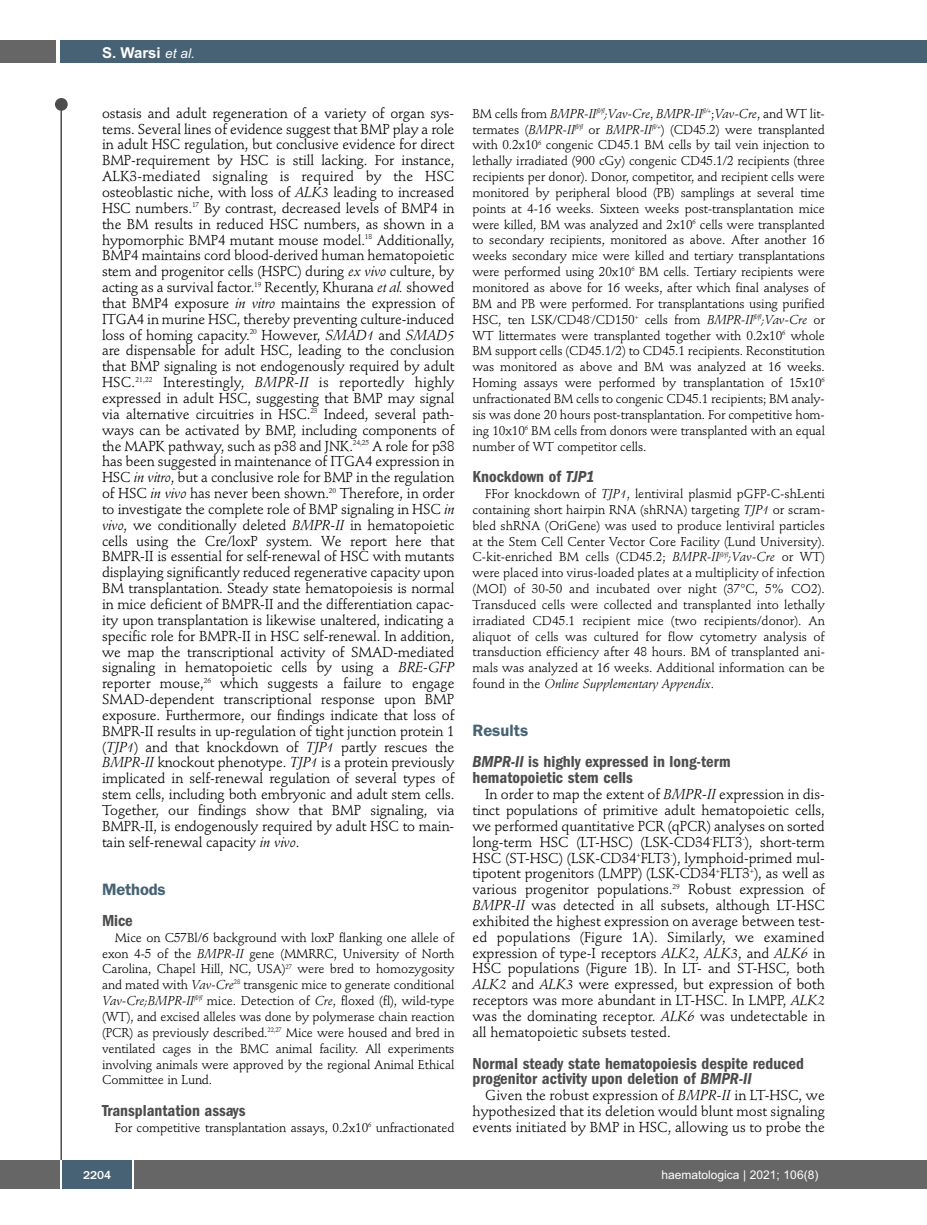
<style>
.page{position:relative;width:927px;height:1225px;background:#fff}
.page>*{position:absolute;margin:0;border:0;box-sizing:border-box;transform-origin:0 0}
.t1{font:600 condensed 16.5px/31px "Franklin Gothic";color:#4d4d4d}
.t2{font:600 16.5px "Franklin Gothic";letter-spacing:-.01em;color:#466274}
.t3{font:700 15px "Arial";color:#fff}
.t4{font:14.25px/15.9px "Stempel Schneidler";letter-spacing:-.005em;color:#000;text-align:justify}
.t5{font:12.75px/15.9px "Stempel Schneidler";letter-spacing:-.01em;color:#000;text-align:justify}
.t6{font:12px "Arial";color:#fff}
.t7{font:500 12px "Franklin Gothic";color:#fff}
.s1{font-weight:400;font-style:italic;font-size:13.5px}
.s2{font-style:italic}
.s3{font-stretch:normal;color:#466274}
</style>
<div class="page">
<div style="left:911px;top:40px;width:16px;height:22px;background:#466274"></div>
<div style="left:910px;top:1160px;width:17px;height:28px;background:#666"></div>
<div style="left:55px;top:98px;width:13px;height:13px;background:#4d4d4d;border-radius:50%"></div>
<hr style="left:60px;top:101px;width:2px;height:1061px;background:#4d4d4d">
<div style="left:60px;top:40px;width:852px;height:22px;background:#466274"></div>
<div style="left:0;top:40px;width:56px;height:22px;background:#666"></div>
<div style="left:0;top:1160px;width:911px;height:28px;background:#666"></div>
<div style="left:62px;top:1160px;width:71px;height:28px;background:#466274"></div>
<hr style="left:60px;top:1160px;width:2px;height:28px;background:#fff">
<svg style="left:133px;top:1160px;width:1px;height:28px"></svg>
<p class="t3" style="left:102px;top:44px;width:94px">S. Warsi <span class="s1">et al.</span></p>
<p class="t4" style="left:102px;top:106px;width:354px">ostasis and adult regeneration of a variety of organ sys&shy;tems. Several lines of evidence suggest that BMP play a role in adult HSC regulation, but conclusive evidence for direct BMP-requirement by HSC is still lacking. For instance, ALK3-mediated signaling is required by the HSC osteoblastic niche, with loss of <span class="s2">ALK3</span> leading to increased HSC numbers.<sup>17</sup> By contrast, decreased levels of BMP4 in the BM results in reduced HSC numbers, as shown in a hypomorphic BMP4 mutant mouse model.<sup>18</sup> Additionally, BMP4 maintains cord blood-derived human hematopoietic stem and progenitor cells (HSPC) during <span class="s2">ex vivo</span> culture, by acting as a survival factor.<sup>19</sup> Recently, Khurana <span class="s2">et al.</span> showed that BMP4 exposure <span class="s2">in vitro</span> maintains the expression of ITGA4 in murine HSC, thereby preventing culture-induced loss of homing capacity.<sup>20</sup> However, <span class="s2">SMAD1</span> and <span class="s2">SMAD5 </span>are dispensable for adult HSC, leading to the conclusion that BMP signaling is not endogenously required by adult HSC.<sup>21,22</sup> Interestingly, <span class="s2">BMPR-II</span> is reportedly highly expressed in adult HSC, suggesting that BMP may signal via alternative circuitries in HSC.<sup>23</sup> Indeed, several path&shy;ways can be activated by BMP, including components of the MAPK pathway, such as p38 and JNK.<sup>24,25</sup> A role for p38 has been suggested in maintenance of ITGA4 expression in HSC <span class="s2">in vitro</span>, but a conclusive role for BMP in the regulation of HSC <span class="s2">in vivo</span> has never been shown.<sup>20</sup> Therefore, in order to investigate the complete role of BMP signaling in HSC <span class="s2">in vivo</span>, we conditionally deleted <span class="s2">BMPR-II</span> in hematopoietic cells using the Cre/loxP system. We report here that BMPR-II is essential for self-renewal of HSC with mutants displaying significantly reduced regenerative capacity upon BM transplantation. Steady state hematopoiesis is normal in mice deficient of BMPR-II and the differentiation capac&shy;ity upon transplantation is likewise unaltered, indicating a specific role for BMPR-II in HSC self-renewal. In addition, we map the transcriptional activity of SMAD-mediated signaling in hematopoietic cells by using a <span class="s2">BRE-GFP </span>reporter mouse,<sup>26</sup> which suggests a failure to engage SMAD-dependent transcriptional response upon BMP exposure. Furthermore, our findings indicate that loss of BMPR-II results in up-regulation of tight junction protein 1 (<span class="s2">TJP1</span>) and that knockdown of <span class="s2">TJP1</span> partly rescues the <span class="s2">BMPR-II</span> knockout phenotype. <span class="s2">TJP1</span> is a protein previously implicated in self-renewal regulation of several types of stem cells, including both embryonic and adult stem cells.<br>Together, our findings show that BMP signaling, via BMPR-II, is endogenously required by adult HSC to main&shy;tain self-renewal capacity <span class="s2">in vivo</span>.</p>
<p class="t2" style="left:102px;top:883px;width:65px">Methods</p>
<p class="t1" style="left:102px;top:906px;width:32px">Mice</p>
<p class="t5" style="left:102px;top:930px;width:354px;text-indent:13px">Mice on C57Bl/6 background with loxP flanking one allele of exon 4-5 of the <span class="s2">BMPR-II</span> gene (MMRRC, University of North Carolina, Chapel Hill, NC, USA)<sup>27</sup> were bred to homozygosity and mated with <span class="s2">Vav-Cre</span><sup>28</sup> transgenic mice to generate conditional <span class="s2">Vav-Cre;BMPR-II</span><sup>fl/fl</sup> mice. Detection of <span class="s2">Cre</span>, floxed (fl), wild-type (WT), and excised alleles was done by polymerase chain reaction (PCR) as previously described.<sup>22,27</sup> Mice were housed and bred in ventilated cages in the BMC animal facility. All experiments involving animals were approved by the regional Animal Ethical Committee in Lund.</p>
<p class="t1" style="left:102px;top:1096px;width:145px">Transplantation assays</p>
<p class="t5" style="left:115px;top:1120px;width:341px">For competitive transplantation assays, 0.2x10<sup>6</sup> unfractionated</p>
<p class="t5" style="left:472px;top:107px;width:354px">BM cells from <span class="s2">BMPR-II</span><sup>fl/fl</sup><span class="s2">;Vav-Cre</span>, <span class="s2">BMPR-II</span><sup>fl/+</sup>;<span class="s2">Vav-Cre</span>, and WT lit&shy;termates (<span class="s2">BMPR-II</span><sup>fl/fl</sup> or <span class="s2">BMPR-II</span><sup>fl/+</sup>) (CD45.2) were transplanted with 0.2x10<sup>6</sup> congenic CD45.1 BM cells by tail vein injection to lethally irradiated (900 cGy) congenic CD45.1/2 recipients (three recipients per donor). Donor, competitor, and recipient cells were monitored by peripheral blood (PB) samplings at several time points at 4-16 weeks. Sixteen weeks post-transplantation mice were killed, BM was analyzed and 2x10<sup>6</sup> cells were transplanted to secondary recipients, monitored as above. After another 16 weeks secondary mice were killed and tertiary transplantations were performed using 20x10<sup>6</sup> BM cells. Tertiary recipients were monitored as above for 16 weeks, after which final analyses of BM and PB were performed. For transplantations using purified HSC, ten LSK/CD48<sup>-</sup>/CD150<sup>+</sup> cells from <span class="s2">BMPR-II</span><sup>fl/fl</sup><span class="s2">;Vav-Cre</span> or WT littermates were transplanted together with 0.2x10<sup>6</sup> whole BM support cells (CD45.1/2) to CD45.1 recipients. Reconstitution was monitored as above and BM was analyzed at 16 weeks.<br>Homing assays were performed by transplantation of 15x10<sup>6 </sup>unfractionated BM cells to congenic CD45.1 recipients; BM analy&shy;sis was done 20 hours post-transplantation. For competitive hom&shy;ing 10x10<sup>6</sup> BM cells from donors were transplanted with an equal number of WT competitor cells.</p>
<p class="t1" style="left:472px;top:462px;width:124px">Knockdown of <span class="s2">TJP1</span></p>
<p class="t5" style="left:472px;top:487px;width:354px;text-indent:13px">FFor knockdown of <span class="s2">TJP1</span>, lentiviral plasmid pGFP-C-shLenti containing short hairpin RNA (shRNA) targeting <span class="s2">TJP1</span> or scram&shy;bled shRNA (OriGene) was used to produce lentiviral particles at the Stem Cell Center Vector Core Facility (Lund University).<br>C-kit-enriched BM cells (CD45.2; <span class="s2">BMPR-II</span><sup>fl/fl</sup><span class="s2">;Vav-Cre</span> or WT) were placed into virus-loaded plates at a multiplicity of infection (MOI) of 30-50 and incubated over night (37°C, 5% CO2).<br>Transduced cells were collected and transplanted into lethally irradiated CD45.1 recipient mice (two recipients/donor). An aliquot of cells was cultured for flow cytometry analysis of transduction efficiency after 48 hours. BM of transplanted ani&shy;mals was analyzed at 16 weeks. Additional information can be found in the <span class="s2">Online Supplementary Appendix</span>.</p>
<p class="t1" style="left:472px;top:717px;width:260px"><span class="s3">Results<br></span><span class="s2">BMPR-II</span> is highly expressed in long-term</p>
<p class="t1" style="left:472px;top:763px;width:162px">hematopoietic stem cells</p>
<p class="t4" style="left:472px;top:787px;width:354px;text-indent:13px">In order to map the extent of <span class="s2">BMPR-II</span> expression in dis&shy;tinct populations of primitive adult hematopoietic cells, we performed quantitative PCR (qPCR) analyses on sorted long-term HSC (LT-HSC) (LSK-CD34<sup>-</sup>FLT3<sup>-</sup>), short-term HSC (ST-HSC) (LSK-CD34<sup>+</sup>FLT3<sup>-</sup>), lymphoid-primed mul&shy;tipotent progenitors (LMPP) (LSK-CD34<sup>+</sup>FLT3<sup>+</sup>), as well as various progenitor populations.<sup>29</sup> Robust expression of <span class="s2">BMPR-II</span> was detected in all subsets, although LT-HSC exhibited the highest expression on average between test&shy;ed populations (Figure 1A). Similarly, we examined expression of type-I receptors <span class="s2">ALK2</span>, <span class="s2">ALK3</span>, and <span class="s2">ALK6</span> in HSC populations (Figure 1B). In LT- and ST-HSC, both <span class="s2">ALK2</span> and <span class="s2">ALK3</span> were expressed, but expression of both receptors was more abundant in LT-HSC. In LMPP, <span class="s2">ALK2 </span>was the dominating receptor. <span class="s2">ALK6</span> was undetectable in all hematopoietic subsets tested.</p>
<p class="t1" style="left:472px;top:1056px;width:333px;line-height:15.9px">Normal steady state hematopoiesis despite reduced progenitor activity upon deletion of <span class="s2">BMPR-II</span></p>
<p class="t4" style="left:472px;top:1088px;width:354px;text-indent:13px">Given the robust expression of <span class="s2">BMPR-II</span> in LT-HSC, we hypothesized that its deletion would blunt most signaling events initiated by BMP in HSC, allowing us to probe the</p>
<p class="t7" style="left:83px;top:1167px;width:30px">2204</p>
<p class="t6" style="left:661px;top:1167px;width:158px">haematologica | 2021; 106(8)</p>
</div>
